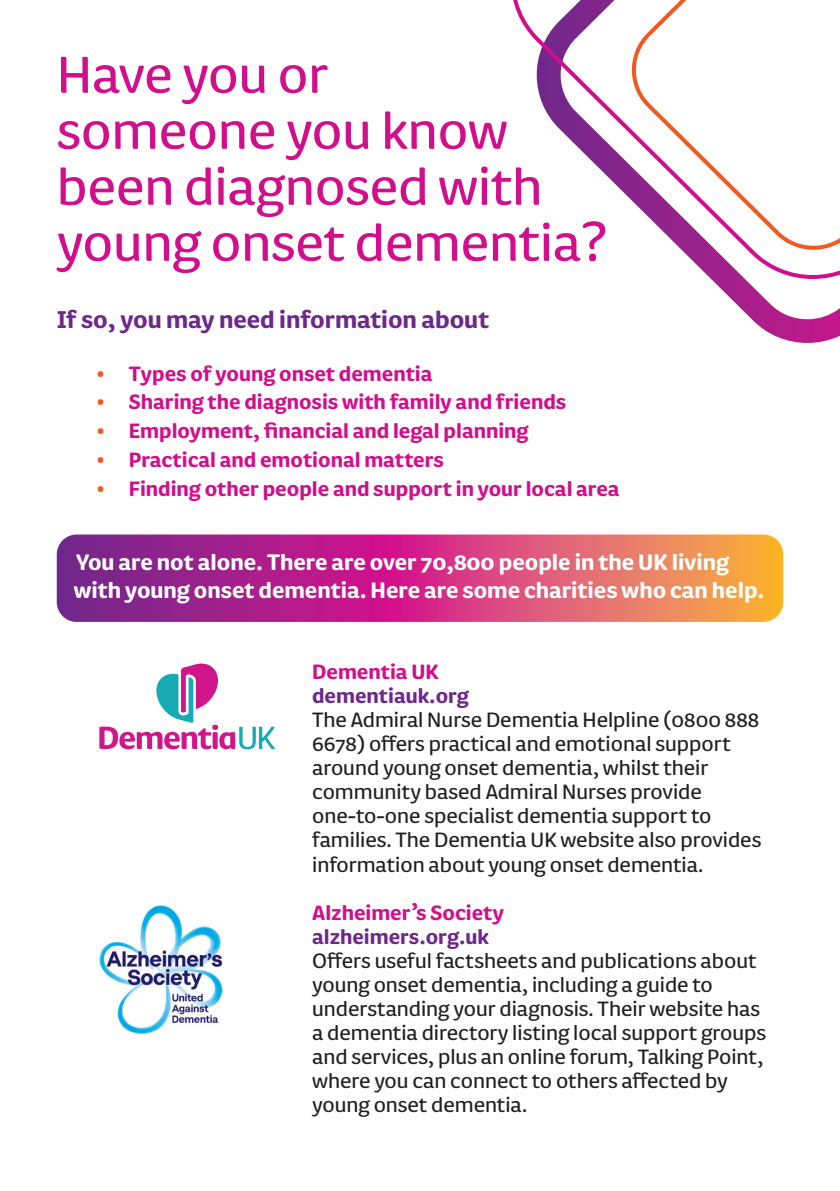
<style>
.page{position:relative;width:840px;height:1191px;background:#fff}
.page>*{position:absolute;margin:0;border:0;box-sizing:border-box;transform-origin:0 0}
.t1{font:60px/56px "FS Pimlico";color:#d20e8c}
.t2{font:700 28px "FS Pimlico";color:#6e278a}
.t3{font:700 26px/28px "FS Pimlico";color:#fff}
.t4{font:24px/24px "FS Pimlico";color:#231f20}
.t5{font:700 24px "FS Pimlico";color:#d20e8c}
.t6{font:700 24px "FS Pimlico";color:#6e278a}
.s1{color:#f15921}
</style>
<div class="page">
<svg style="left:713px;top:281px;width:126px;height:62px"></svg>
<svg style="left:513px;top:0;width:326px;height:281px"></svg>
<svg style="left:623px;top:0;width:216px;height:252px"></svg>
<img style="left:99px;top:905px;width:124px;height:129px">
<svg style="left:57px;top:534px;width:725px;height:88px;background:#c6487c"></svg>
<svg style="left:99px;top:663px;width:176px;height:86px"></svg>
<h1 class="t1" style="left:57px;top:44px;width:551px">Have you or<br>someone you know been diagnosed with young onset dementia?</h1>
<p class="t2" style="left:57px;top:298px;width:433px">If so, you may need information about</p>
<p class="t5" style="left:96px;top:355px;width:337px"><span class="s1">•</span> Types of young onset dementia</p>
<p class="t5" style="left:96px;top:384px;width:471px"><span class="s1">•</span> Sharing the diagnosis with family and friends</p>
<p class="t5" style="left:96px;top:413px;width:433px"><span class="s1">•</span> Employment, financial and legal planning</p>
<p class="t5" style="left:96px;top:442px;width:349px"><span class="s1">•</span> Practical and emotional matters</p>
<p class="t5" style="left:96px;top:471px;width:524px"><span class="s1">•</span> Finding other people and support in your local area</p>
<p class="t3" style="left:74px;top:547px;width:692px">You are not alone. There are over 70,800 people in the UK living with young onset dementia. Here are some charities who can help.</p>
<p class="t5" style="left:312px;top:654px;width:128px">Dementia UK</p>
<p class="t6" style="left:312px;top:678px;width:158px">dementiauk.org</p>
<p class="t4" style="left:312px;top:707px;width:450px">The Admiral Nurse Dementia Helpline (0800 888<br>6678) offers practical and emotional support around young onset dementia, whilst their community based Admiral Nurses provide one-to-one specialist dementia support to families. The Dementia UK website also provides information about young onset dementia.</p>
<p class="t5" style="left:312px;top:894px;width:193px">Alzheimer’s Society</p>
<p class="t6" style="left:312px;top:918px;width:178px">alzheimers.org.uk</p>
<p class="t4" style="left:312px;top:947px;width:455px">Offers useful factsheets and publications about young onset dementia, including a guide to understanding your diagnosis. Their website has a dementia directory listing local support groups and services, plus an online forum, Talking Point, where you can connect to others affected by young onset dementia.</p>
</div>
